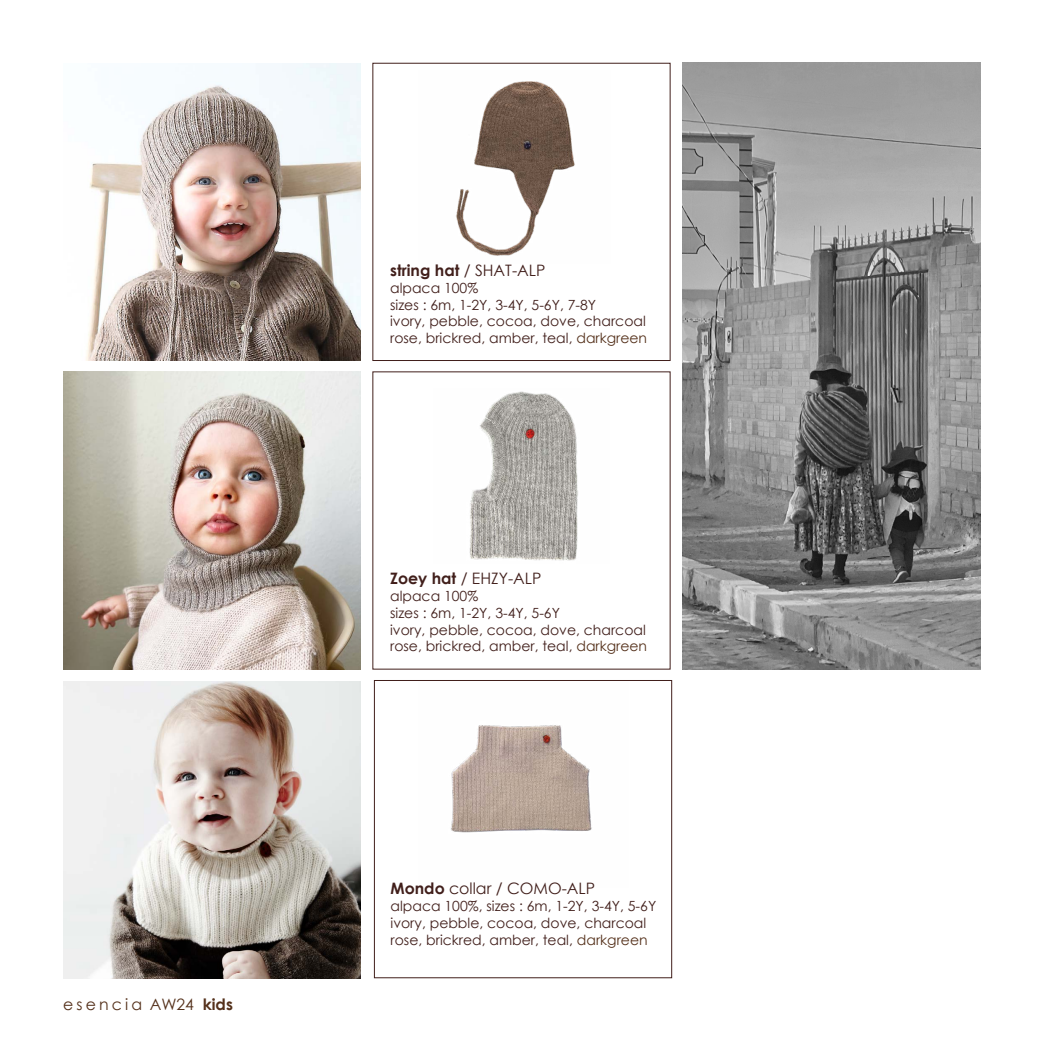
<style>
.page{position:relative;width:1042px;height:1042px;background:#fff}
.page>*{position:absolute;margin:0;border:0;box-sizing:border-box;transform-origin:0 0}
.t1{font:15.75px "Century Gothic";color:#411f1b}
.t2{font:700 15.75px "Century Gothic";color:#411f1b}
.t3{font:15.75px "Century Gothic";letter-spacing:.2em;color:#54301a}
.t4{font:14px/16.8px "Century Gothic";color:#411f1b}
.s1{font-weight:700}
.s2{font-weight:400}
.s3{color:#54301a}
</style>
<div class="page">
<img style="left:456px;top:81px;width:119px;height:175px">
<div style="left:373px;top:63px;width:297px;height:298px;border:1px solid #411f1b"></div>
<img style="left:63px;top:681px;width:297px;height:298px">
<img style="left:451px;top:725px;width:141px;height:108px">
<div style="left:374px;top:680px;width:298px;height:298px;border:1px solid #411f1b"></div>
<img style="left:469px;top:391px;width:109px;height:170px">
<img style="left:63px;top:372px;width:298px;height:297px">
<img style="left:86px;top:63px;width:275px;height:298px">
<img style="left:682px;top:62px;width:298px;height:607px">
<p class="t3" style="left:63px;top:995px;width:171px">esencia AW24 <span class="s1">kids</span></p>
<p class="t2" style="left:390px;top:260px;width:157px">string hat <span class="s2">/ SHAT-ALP</span></p>
<p class="t4" style="left:390px;top:279px;width:258px">alpaca 100%<br>sizes : 6m, 1-2Y, 3-4Y, 5-6Y, 7-8Y<br>ivory, pebble, cocoa, dove, charcoal rose, brickred, amber, teal, <span class="s3">darkgreen</span></p>
<p class="t1" style="left:390px;top:569px;width:153px"><span class="s1">Zoey hat</span> / EHZY-ALP</p>
<p class="t4" style="left:390px;top:587px;width:258px">alpaca 100%<br>sizes : 6m, 1-2Y, 3-4Y, 5-6Y<br>ivory, pebble, cocoa, dove, charcoal rose, brickred, amber, teal, <span class="s3">darkgreen</span></p>
<p class="t1" style="left:390px;top:879px;width:206px"><span class="s1">Mondo</span> collar / COMO-ALP</p>
<p class="t4" style="left:390px;top:897px;width:267px">alpaca 100%, sizes : 6m, 1-2Y, 3-4Y, 5-6Y ivory, pebble, cocoa, dove, charcoal rose, brickred, amber, teal, <span class="s3">darkgreen</span></p>
</div>
